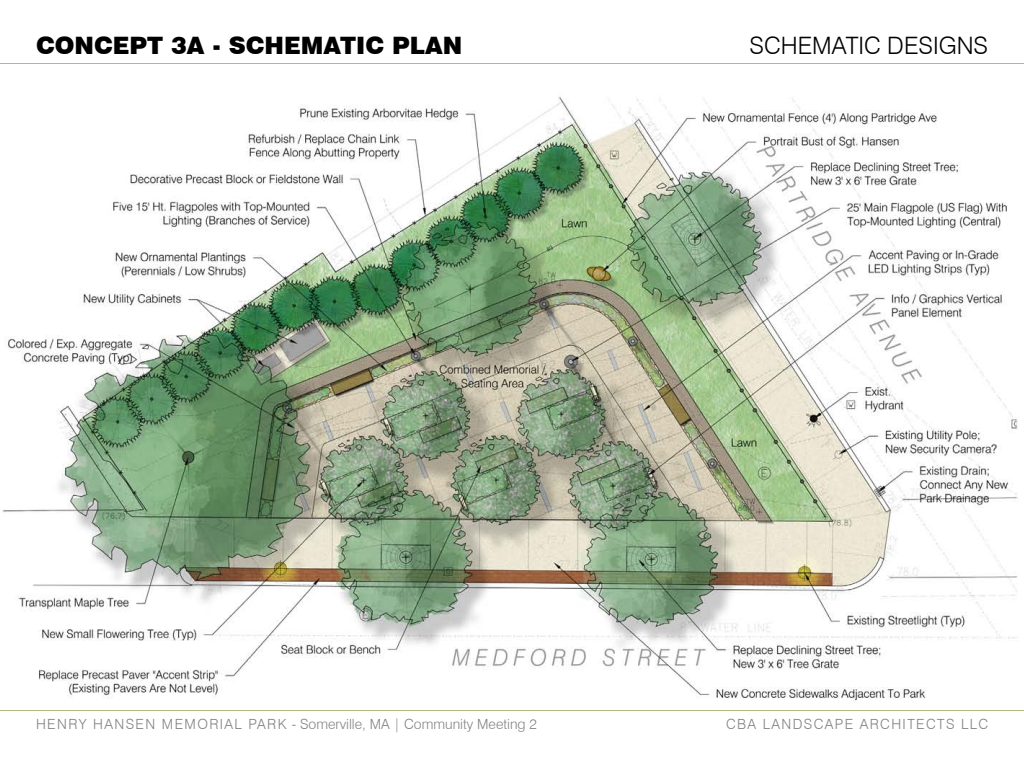
<style>
.page{position:relative;width:1024px;height:768px;background:#fff}
.page>*{position:absolute;margin:0;border:0;box-sizing:border-box;transform-origin:0 0}
.t1{font:900 24px "Swiss 721 BT";color:#000}
.t2{font:300 24px "Swiss 721 BT";color:#000}
.t3{font:300 14px "Swiss 721 BT";color:#808285}
.t4{font:300 14px "Swiss 721 BT";letter-spacing:.1em;color:#808285}
</style>
<div class="page">
<hr style="left:0;top:63px;width:1024px;height:1px;background:#b2ba7f">
<hr style="left:0;top:710px;width:1024px;height:1px;background:#b2ba7f">
<img style="left:2px;top:96px;width:1016px;height:607px">
<h1 class="t1" style="left:36px;top:31px;width:428px">CONCEPT 3A - SCHEMATIC PLAN</h1>
<h1 class="t2" style="left:750px;top:31px;width:240px">SCHEMATIC DESIGNS</h1>
<p class="t3" style="left:36px;top:716px;width:502px">HENRY HANSEN MEMORIAL PARK - Somerville, MA | Community Meeting 2</p>
<p class="t4" style="left:726px;top:716px;width:264px">CBA LANDSCAPE ARCHITECTS LLC</p>
</div>
